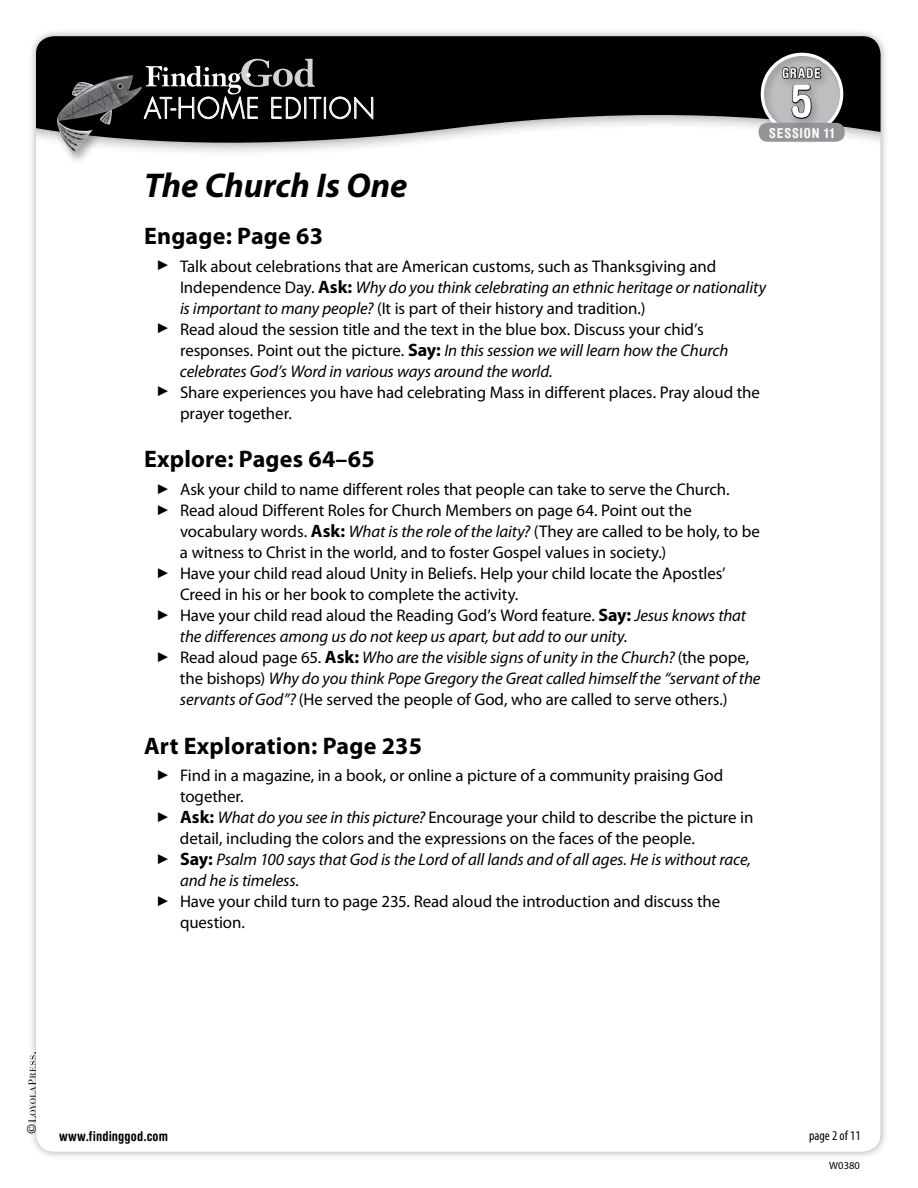
<style>
.page{position:relative;width:918px;height:1188px;background:#fff}
.page>*{position:absolute;margin:0;border:0;box-sizing:border-box;transform-origin:0 0}
.t1{font:700 condensed 46.2px "Helvetica Rounded LT Std";color:#fff}
.t2{font:italic 700 34.5px "Myriad Pro";letter-spacing:-.005em;color:#000}
.t3{font:300 27.9px "Futura Std";letter-spacing:.04em;color:#fff;scale:.95 1}
.t4{font:700 24px "Myriad Pro";letter-spacing:.01em;color:#000}
.t5{font:16.8px/21px "Myriad Pro";letter-spacing:-.005em;color:#000}
.t6{font:italic 16.8px "Myriad Pro";letter-spacing:-.01em;color:#000}
.t7{font:700 condensed 13.65px "Helvetica Rounded LT Std";letter-spacing:.055em;color:#fff}
.t8{font:700 condensed 13.5px "Helvetica Rounded LT Std";letter-spacing:.02em;color:#000}
.t9{font:condensed 13.5px "Myriad Pro";letter-spacing:.005em;color:#000}
.t10{font:12px "Janson Text LT Std";color:#000}
.t11{font:10.5px "Myriad Pro";letter-spacing:.005em;color:#000}
.s1{font-style:normal}
.s2{font-weight:700;font-style:normal;font-size:18px}
.s3{font-style:italic}
.s4{font-weight:700;font-size:18px}
</style>
<div class="page">
<div style="left:28px;top:28px;width:861px;height:1132px;background:#000;opacity:.35"></div>
<div style="left:36px;top:36px;width:844px;height:1116px;background:#fff;border-radius:18px"></div>
<svg style="left:36px;top:36px;width:844px;height:116px;fill:#000"></svg>
<svg style="left:28px;top:1052px;width:8px;height:70px"></svg>
<div style="left:53px;top:71px;width:100px;height:95px;background:#000;opacity:.35"></div>
<img style="left:55px;top:75px;width:87px;height:80px">
<div style="left:138px;top:92px;width:246px;height:38px;background:#000"></div>
<div style="left:324px;top:97px;width:2px;height:22px;border:1px solid #fff"></div>
<svg style="left:329px;top:96px;width:44px;height:24px"></svg>
<div style="left:757px;top:49px;width:96px;height:96px;background:#000;opacity:.3"></div>
<div style="left:761px;top:53px;width:82px;height:82px;border:3px solid #fff;border-radius:50%"></div>
<div style="left:759px;top:123px;width:86px;height:19px;background:#939598;border-radius:9px"></div>
<div style="left:777px;top:62px;width:55px;height:67px;background:#000;opacity:.25"></div>
<svg style="left:781px;top:28px;width:41px;height:124px"></svg>
<svg style="left:144px;top:59px;width:177px;height:61px"></svg>
<h3 class="t3" style="left:144px;top:91px;width:245px">AT-HOME EDITION</h3>
<p class="t7" style="left:782px;top:65px;width:40px">Grade</p>
<h1 class="t1" style="left:790px;top:73px;width:24px">5</h1>
<p class="t7" style="left:769px;top:124px;width:67px">Session 11</p>
<h2 class="t2" style="left:144px;top:166px;width:265px">The Church Is One</h2>
<h3 class="t4" style="left:144px;top:222px;width:181px">Engage: Page 63</h3>
<p class="t5" style="left:157px;top:256px;width:560px">▶ Talk about celebrations that are American customs, such as Thanksgiving and</p>
<p class="t6" style="left:180px;top:278px;width:588px"><span class="s1">Independence Day.</span> <span class="s2">Ask:</span> Why do you think celebrating an ethnic heritage or nationality</p>
<p class="t5" style="left:180px;top:298px;width:467px"><span class="s3">is important to many people?</span> (It is part of their history and tradition.)</p>
<p class="t5" style="left:157px;top:319px;width:548px">▶ Read aloud the session title and the text in the blue box. Discuss your chid’s</p>
<p class="t6" style="left:180px;top:341px;width:550px"><span class="s1">responses. Point out the picture.</span> <span class="s2">Say:</span> In this session we will learn how the Church</p>
<p class="t6" style="left:180px;top:362px;width:374px">celebrates God’s Word in various ways around the world.</p>
<p class="t5" style="left:157px;top:382px;width:604px">▶ Share experiences you have had celebrating Mass in different places. Pray aloud the</p>
<p class="t5" style="left:180px;top:403px;width:113px">prayer together.</p>
<h3 class="t4" style="left:144px;top:446px;width:232px">Explore: Pages 64–65</h3>
<p class="t5" style="left:157px;top:479px;width:574px">▶ Ask your child to name different roles that people can take to serve the Church. ▶ Read aloud Different Roles for Church Members on page 64. Point out the</p>
<p class="t5" style="left:180px;top:521px;width:581px">vocabulary words. <span class="s4">Ask:</span> <span class="s3">What is the role of the laity?</span> (They are called to be holy, to be</p>
<p class="t5" style="left:180px;top:542px;width:488px">a witness to Christ in the world, and to foster Gospel values in society.)</p>
<p class="t5" style="left:157px;top:563px;width:570px">▶ Have your child read aloud Unity in Beliefs. Help your child locate the Apostles’</p>
<p class="t5" style="left:180px;top:584px;width:340px">Creed in his or her book to complete the activity.</p>
<p class="t5" style="left:157px;top:605px;width:590px">▶ Have your child read aloud the Reading God’s Word feature. <span class="s4">Say:</span> <span class="s3">Jesus knows that</span></p>
<p class="t6" style="left:180px;top:627px;width:449px">the differences among us do not keep us apart, but add to our unity.</p>
<p class="t6" style="left:157px;top:648px;width:593px">▶ <span class="s1">Read aloud page 65.</span> <span class="s2">Ask:</span> Who are the visible signs of unity in the Church? <span class="s1">(the pope,</span></p>
<p class="t6" style="left:180px;top:669px;width:582px"><span class="s1">the bishops)</span> Why do you think Pope Gregory the Great called himself the “servant of the</p>
<p class="t5" style="left:180px;top:689px;width:549px"><span class="s3">servants of God”?</span> (He served the people of God, who are called to serve others.)</p>
<h3 class="t4" style="left:144px;top:732px;width:280px">Art Exploration: Page 235</h3>
<p class="t5" style="left:157px;top:766px;width:567px">▶ Find in a magazine, in a book, or online a picture of a community praising God</p>
<p class="t5" style="left:180px;top:787px;width:65px">together.</p>
<p class="t5" style="left:157px;top:808px;width:597px">▶ <span class="s4">Ask:</span> <span class="s3">What do you see in this picture?</span> Encourage your child to describe the picture in</p>
<p class="t5" style="left:180px;top:829px;width:516px">detail, including the colors and the expressions on the faces of the people.</p>
<p class="t6" style="left:157px;top:851px;width:595px">▶ <span class="s2">Say:</span> Psalm 100 says that God is the Lord of all lands and of all ages. He is without race,</p>
<p class="t6" style="left:180px;top:872px;width:121px">and he is timeless.</p>
<p class="t5" style="left:157px;top:892px;width:564px">▶ Have your child turn to page 235. Read aloud the introduction and discuss the</p>
<p class="t5" style="left:180px;top:913px;width:67px">question.</p>
<p class="t10" style="left:24px;top:1134px;width:12px;rotate:-90deg">©</p>
<p class="t8" style="left:59px;top:1128px;width:110px">www.findinggod.com</p>
<p class="t9" style="left:809px;top:1128px;width:53px">page 2 of 11</p>
<p class="t11" style="left:829px;top:1160px;width:32px">W0380</p>
</div>
